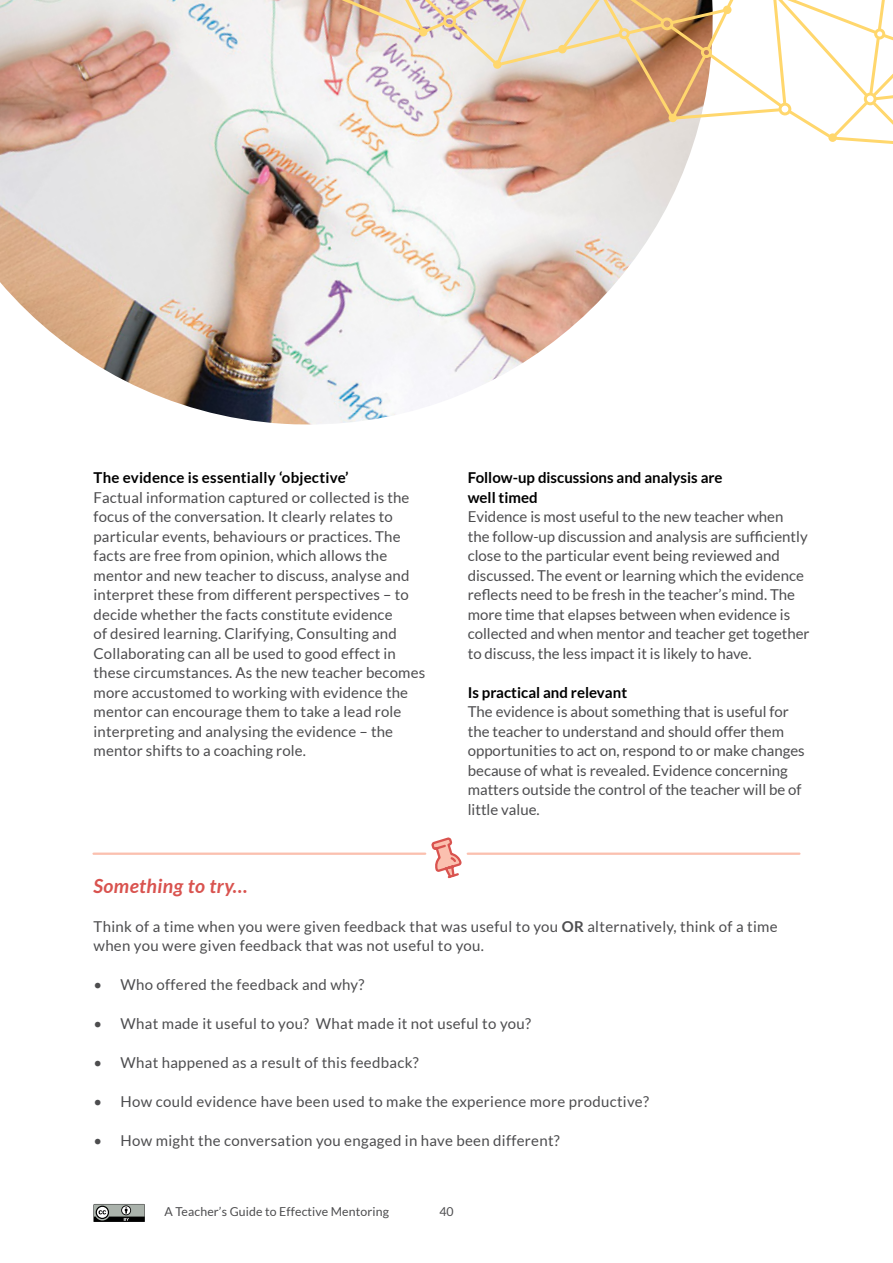
<style>
.page{position:relative;width:893px;height:1263px;background:#fff}
.page>*{position:absolute;margin:0;border:0;box-sizing:border-box;transform-origin:0 0}
.Heading_2{font:italic 700 19.5px "Lato";letter-spacing:.02em;color:#d9534f}
.Body{font:15px/19.5px "Lato";letter-spacing:.01em;color:#4d4d4f}
.Heading_3{font:700 15px/19.5px "Lato";color:#000}
.t1{font:12.3px "Lato";letter-spacing:.01em;color:#4d4d4f}
.s1{font-weight:700}
</style>
<div class="page">
<svg style="left:94px;top:1204px;width:51px;height:18px"></svg>
<img style="left:0;top:0;width:692px;height:425px">
<hr style="left:468px;top:852px;width:331px;height:3px;background:#fbc0af">
<hr style="left:94px;top:852px;width:331px;height:3px;background:#fbc0af">
<svg style="left:431px;top:837px;width:31px;height:42px"></svg>
<svg style="left:272px;top:0;width:621px;height:148px"></svg>
<p class="Heading_3" style="left:94px;top:468px;width:256px">The evidence is essentially ‘objective’</p>
<p class="Body" style="left:94px;top:487px;width:333px">Factual information captured or collected is the focus of the conversation. It clearly relates to particular events, behaviours or practices. The facts are free from opinion, which allows the mentor and new teacher to discuss, analyse and interpret these from different perspectives – to decide whether the facts constitute evidence<br>of desired learning. Clarifying, Consulting and Collaborating can all be used to good effect in these circumstances. As the new teacher becomes more accustomed to working with evidence the mentor can encourage them to take a lead role interpreting and analysing the evidence – the mentor shifts to a coaching role.</p>
<p class="Heading_3" style="left:468px;top:468px;width:256px">Follow-up discussions and analysis are well timed</p>
<p class="Body" style="left:468px;top:507px;width:343px">Evidence is most useful to the new teacher when<br>the follow-up discussion and analysis are sufficiently close to the particular event being reviewed and discussed. The event or learning which the evidence reflects need to be fresh in the teacher’s mind. The more time that elapses between when evidence is collected and when mentor and teacher get together to discuss, the less impact it is likely to have.</p>
<p class="Heading_3" style="left:468px;top:682px;width:161px">Is practical and relevant</p>
<p class="Body" style="left:468px;top:702px;width:338px">The evidence is about something that is useful for the teacher to understand and should offer them opportunities to act on, respond to or make changes because of what is revealed. Evidence concerning matters outside the control of the teacher will be of little value.</p>
<p class="Heading_2" style="left:94px;top:874px;width:156px">Something to try…</p>
<p class="Body" style="left:94px;top:916px;width:686px">Think of a time when you were given feedback that was useful to you <span class="s1">OR</span> alternatively, think of a time when you were given feedback that was not useful to you.</p>
<p class="Body" style="left:94px;top:975px;width:273px">• Who offered the feedback and why?</p>
<p class="Body" style="left:94px;top:1014px;width:439px">• What made it useful to you? What made it not useful to you?</p>
<p class="Body" style="left:94px;top:1053px;width:327px">• What happened as a result of this feedback?</p>
<p class="Body" style="left:94px;top:1092px;width:557px">• How could evidence have been used to make the experience more productive?</p>
<p class="Body" style="left:94px;top:1131px;width:468px">• How might the conversation you engaged in have been different?</p>
<p class="t1" style="left:164px;top:1205px;width:226px">A Teacher’s Guide to Effective Mentoring</p>
<p class="t1" style="left:439px;top:1205px;width:16px">40</p>
</div>
